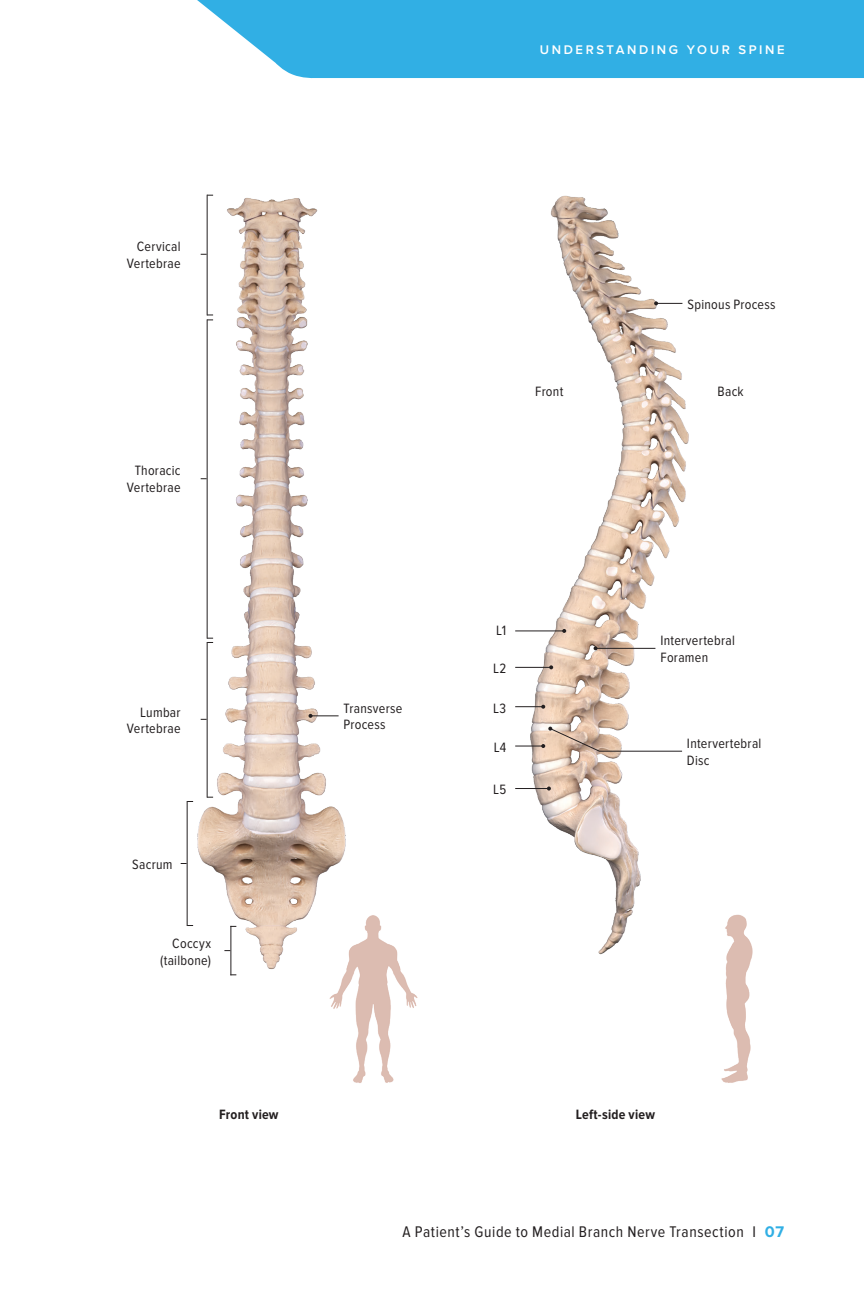
<style>
.page{position:relative;width:864px;height:1296px;background:#fff}
.page>*{position:absolute;margin:0;border:0;box-sizing:border-box;transform-origin:0 0}
.t1{font:16px "Proxima Nova Cond";letter-spacing:.035em;color:#231f20}
.t2{font:14px/16.8px "Proxima Nova Cond";letter-spacing:.02em;color:#231f20;text-align:right}
.t3{font:700 14px "Proxima Nova Cond";letter-spacing:.015em;color:#231f20}
.t4{font:600 13px "Proxima Nova";letter-spacing:.2em;color:#fff}
.s1{font-family:"Proxima Nova";font-weight:700;color:#31afe4}
</style>
<div class="page">
<img style="left:180px;top:194px;width:166px;height:782px">
<img style="left:515px;top:195px;width:174px;height:760px">
<img style="left:721px;top:914px;width:32px;height:169px">
<img style="left:296px;top:898px;width:122px;height:185px">
<svg style="left:197px;top:0;width:667px;height:78px;background:#40b4e5"></svg>
<hr style="left:207px;top:195px;width:1px;height:120px;background:#231f20">
<hr style="left:207px;top:642px;width:1px;height:156px;background:#231f20">
<hr style="left:187px;top:801px;width:1px;height:125px;background:#231f20">
<hr style="left:230px;top:926px;width:1px;height:49px;background:#231f20">
<svg style="left:654px;top:301px;width:28px;height:4px"></svg>
<hr style="left:515px;top:630px;width:49px;height:1px;background:#231f20">
<svg style="left:562px;top:629px;width:4px;height:4px"></svg>
<hr style="left:515px;top:667px;width:36px;height:1px;background:#231f20">
<svg style="left:549px;top:665px;width:4px;height:4px"></svg>
<svg style="left:515px;top:705px;width:30px;height:4px"></svg>
<svg style="left:309px;top:714px;width:30px;height:4px"></svg>
<hr style="left:596px;top:648px;width:59px;height:1px;background:#231f20">
<svg style="left:594px;top:646px;width:4px;height:4px"></svg>
<svg style="left:515px;top:727px;width:168px;height:25px"></svg>
<hr style="left:515px;top:788px;width:34px;height:1px;background:#231f20">
<svg style="left:547px;top:787px;width:4px;height:4px"></svg>
<svg style="left:207px;top:638px;width:6px;height:5px"></svg>
<hr style="left:207px;top:319px;width:1px;height:320px;background:#231f20">
<svg style="left:207px;top:314px;width:6px;height:6px"></svg>
<p class="t4" style="left:540px;top:42px;width:246px">UNDERSTANDING YOUR SPINE</p>
<p class="t2" style="left:127px;top:239px;width:55px">Cervical<br>Vertebrae</p>
<p class="t2" style="left:127px;top:463px;width:55px;text-align:center">Thoracic<br>Vertebrae</p>
<p class="t2" style="left:127px;top:704px;width:55px">Lumbar<br>Vertebrae</p>
<p class="t2" style="left:132px;top:856px;width:42px">Sacrum</p>
<p class="t2" style="left:160px;top:935px;width:52px">Coccyx (tailbone)</p>
<p class="t2" style="left:344px;top:700px;width:60px;text-align:left">Transverse<br>Process</p>
<p class="t2" style="left:535px;top:383px;width:30px">Front</p>
<p class="t2" style="left:496px;top:622px;width:11px">L1</p>
<p class="t2" style="left:493px;top:661px;width:15px">L2</p>
<p class="t2" style="left:493px;top:700px;width:15px">L3</p>
<p class="t2" style="left:494px;top:739px;width:14px">L4</p>
<p class="t2" style="left:493px;top:782px;width:15px">L5</p>
<p class="t2" style="left:688px;top:296px;width:89px">Spinous Process</p>
<p class="t2" style="left:718px;top:383px;width:28px">Back</p>
<p class="t2" style="left:660px;top:632px;width:76px;text-align:left">Intervertebral<br>Foramen</p>
<p class="t2" style="left:687px;top:735px;width:76px;text-align:left">Intervertebral<br>Disc</p>
<p class="t3" style="left:219px;top:1106px;width:61px">Front view</p>
<p class="t3" style="left:576px;top:1106px;width:81px">Left-side view</p>
<p class="t1" style="left:403px;top:1222px;width:384px">A Patient’s Guide to Medial Branch Nerve Transection I <span class="s1">07</span></p>
</div>
